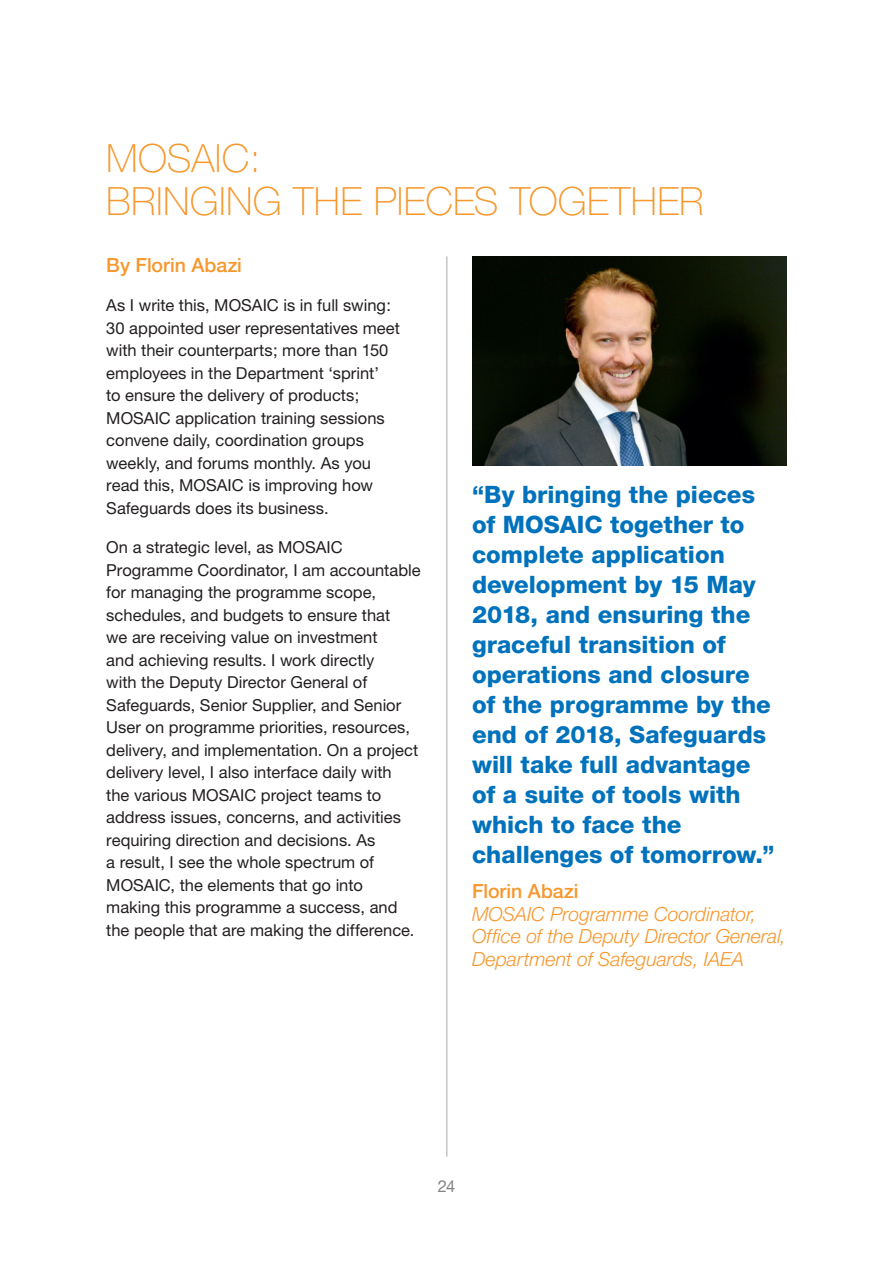
<style>
.page{position:relative;width:893px;height:1263px;background:#fff}
.page>*{position:absolute;margin:0;border:0;box-sizing:border-box;transform-origin:0 0}
.subhead{font:100 39px/43.5px "Helvetica Neue";letter-spacing:.01em;color:#f7972c}
.quote{font:800 24px/30px "Helvetica Neue";color:#0072bc}
.byline{font:italic 300 19.5px/22.5px "Helvetica Neue";letter-spacing:-.005em;color:#f7972c}
.byline-2{font:500 19.5px "Helvetica Neue";color:#f7972c}
.t1{font:16.5px/22.5px "Helvetica Neue";color:#231f20}
.t2{font:16.5px "Helvetica Neue";color:#808285}
.s1{font-weight:500;font-style:normal}
</style>
<div class="page">
<hr style="left:446px;top:256px;width:1px;height:901px;background:#a8a9ad">
<img style="left:472px;top:256px;width:315px;height:210px">
<p class="subhead" style="left:106px;top:136px;width:599px">MOSAIC:<br>BRINGING THE PIECES TOGETHER</p>
<p class="byline-2" style="left:106px;top:253px;width:137px">By Florin Abazi</p>
<p class="t1" style="left:106px;top:294px;width:295px">As I write this, MOSAIC is in full swing:<br>30 appointed user representatives meet with their counterparts; more than 150 employees in the Department ‘sprint’<br>to ensure the delivery of products; MOSAIC application training sessions convene daily, coordination groups weekly, and forums monthly. As you read this, MOSAIC is improving how Safeguards does its business.</p>
<p class="t1" style="left:106px;top:536px;width:316px">On a strategic level, as MOSAIC Programme Coordinator, I am accountable for managing the programme scope, schedules, and budgets to ensure that<br>we are receiving value on investment<br>and achieving results. I work directly<br>with the Deputy Director General of Safeguards, Senior Supplier, and Senior User on programme priorities, resources, delivery, and implementation. On a project delivery level, I also interface daily with<br>the various MOSAIC project teams to address issues, concerns, and activities requiring direction and decisions. As<br>a result, I see the whole spectrum of MOSAIC, the elements that go into making this programme a success, and the people that are making the difference.</p>
<p class="quote" style="left:472px;top:479px;width:304px">“By bringing the pieces of MOSAIC together to complete application development by 15 May<br>2018, and ensuring the graceful transition of operations and closure of the programme by the end of 2018, Safeguards will take full advantage of a suite of tools with which to face the challenges of tomorrow.”</p>
<p class="byline" style="left:472px;top:880px;width:315px"><span class="s1">Florin Abazi<br></span>MOSAIC Programme Coordinator,<br>Office of the Deputy Director General,<br>Department of Safeguards, IAEA</p>
<p class="t2" style="left:438px;top:1176px;width:19px">24</p>
</div>
